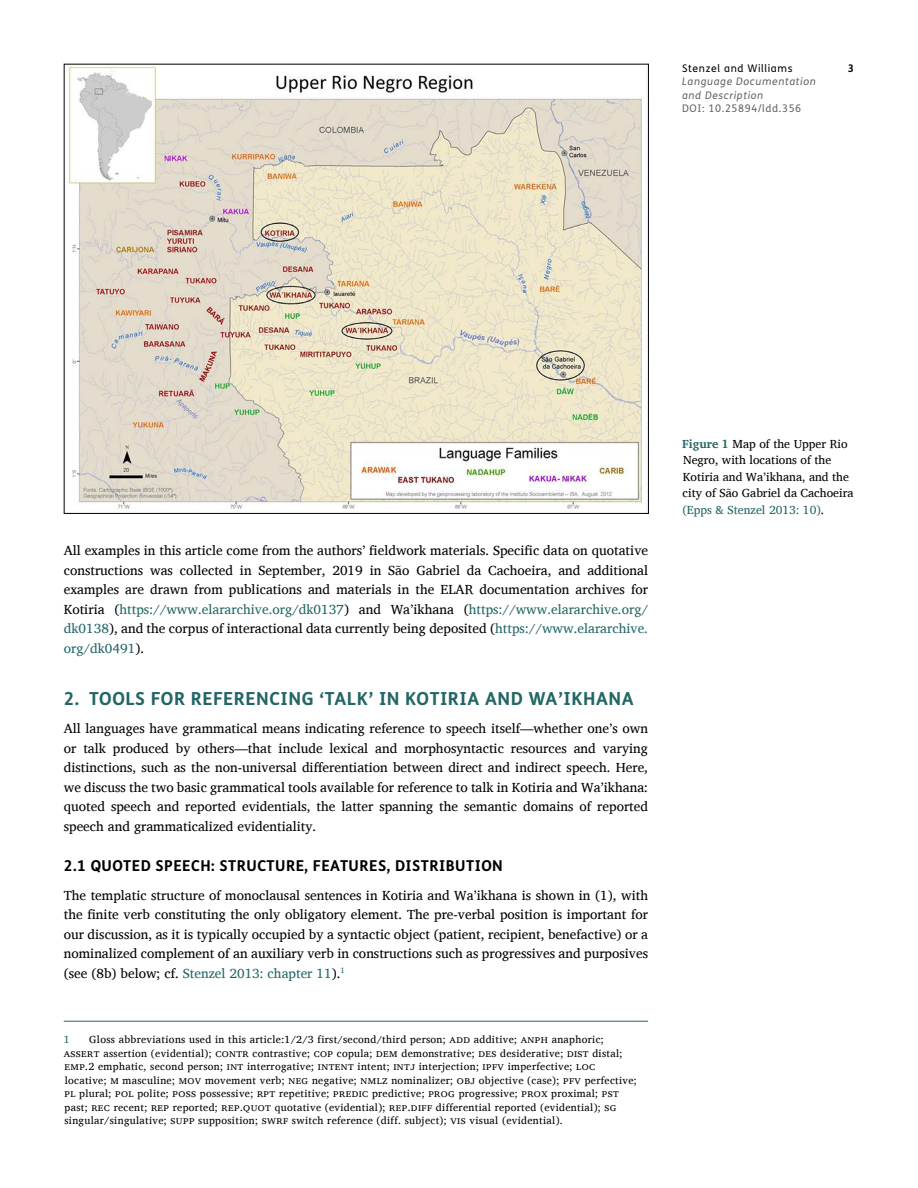
<style>
.page{position:relative;width:918px;height:1188px;background:#fff}
.page>*{position:absolute;margin:0;border:0;box-sizing:border-box;transform-origin:0 0}
.t1{font:700 18px "FS Me";letter-spacing:.03em;color:#226665}
.t2{font:700 15px "FS Me";letter-spacing:.03em;color:#000}
.Body_Copy{font:13.5px/19.5px "Charis SIL";color:#000;text-align:justify}
.Figure_copy{font:12px/16.5px "Charis SIL";color:#000}
.Footnote{font:10.5px/13.5px "Charis SIL";letter-spacing:.03em;color:#000}
.t3{font:italic 10.5px/13.5px "FS Me";letter-spacing:.06em;color:#636466}
.t4{font:10.5px "FS Me";letter-spacing:.06em;color:#636466}
.t5{font:10.5px "FS Me";letter-spacing:.06em;color:#000}
.t6{font:700 10.5px "FS Me";color:#000}
.Footnote-2{font:10.5px "Charis SIL";color:#226665}
.s1{color:#226665}
.s2{font-weight:700;color:#226665}
</style>
<div class="page">
<hr style="left:64px;top:1021px;width:584px;height:1px;background:#226665">
<img style="left:68px;top:66px;width:577px;height:443px">
<p class="t5" style="left:682px;top:62px;width:112px">Stenzel and Williams</p>
<p class="t6" style="left:848px;top:62px;width:8px">3</p>
<p class="t3" style="left:682px;top:75px;width:135px">Language Documentation and Description</p>
<p class="t4" style="left:682px;top:102px;width:121px">DOI: 10.25894/ldd.356</p>
<p class="Body_Copy" style="left:64px;top:541px;width:586px">All examples in this article come from the authors’ fieldwork materials. Specific data on quotative constructions was collected in September, 2019 in São Gabriel da Cachoeira, and additional examples are drawn from publications and materials in the ELAR documentation archives for Kotiria (<span class="s1">https://www.elararchive.org/dk0137</span>) and Wa’ikhana (<span class="s1">https://www.elararchive.org/ dk0138</span>), and the corpus of interactional data currently being deposited (<span class="s1">https://www.elararchive. org/dk0491</span>).</p>
<h1 class="t1" style="left:64px;top:688px;width:571px">2. TOOLS FOR REFERENCING ‘TALK’ IN KOTIRIA AND WA’IKHANA</h1>
<p class="Body_Copy" style="left:64px;top:719px;width:586px">All languages have grammatical means indicating reference to speech itself—whether one’s own or talk produced by others—that include lexical and morphosyntactic resources and varying distinctions, such as the non-universal differentiation between direct and indirect speech. Here, we discuss the two basic grammatical tools available for reference to talk in Kotiria and Wa’ikhana: quoted speech and reported evidentials, the latter spanning the semantic domains of reported speech and grammaticalized evidentiality.</p>
<h2 class="t2" style="left:64px;top:857px;width:441px">2.1 QUOTED SPEECH: STRUCTURE, FEATURES, DISTRIBUTION</h2>
<p class="Body_Copy" style="left:64px;top:885px;width:586px">The templatic structure of monoclausal sentences in Kotiria and Wa’ikhana is shown in (1), with the finite verb constituting the only obligatory element. The pre-verbal position is important for our discussion, as it is typically occupied by a syntactic object (patient, recipient, benefactive) or a nominalized complement of an auxiliary verb in constructions such as progressives and purposives (see (8b) below; cf. <span class="s1">Stenzel 2013: chapter 11</span>).<sup>1</sup></p>
<p class="Footnote" style="left:64px;top:1033px;width:575px;text-indent:25px">Gloss abbreviations used in this article:1/2/3 first/second/third person; add additive; anph anaphoric; assert assertion (evidential); contr contrastive; cop copula; dem demonstrative; des desiderative; dist distal; emp.2 emphatic, second person; int interrogative; intent intent; intj interjection; ipfv imperfective; loc locative; m masculine; mov movement verb; neg negative; nmlz nominalizer; obj objective (case); pfv perfective; pl plural; pol polite; poss possessive; rpt repetitive; predic predictive; prog progressive; prox proximal; pst past; rec recent; rep reported; rep.quot quotative (evidential); rep.diff differential reported (evidential); sg singular/singulative; supp supposition; swrf switch reference (diff. subject); vis visual (evidential).</p>
<p class="Footnote-2" style="left:64px;top:1033px;width:7px">1</p>
<p class="Figure_copy" style="left:682px;top:435px;width:173px"><span class="s2">Figure 1</span> Map of the Upper Rio<br>Negro, with locations of the<br>Kotiria and Wa’ikhana, and the city of São Gabriel da Cachoeira <span class="s1">(Epps &amp; Stenzel 2013: 10)</span>.</p>
</div>
